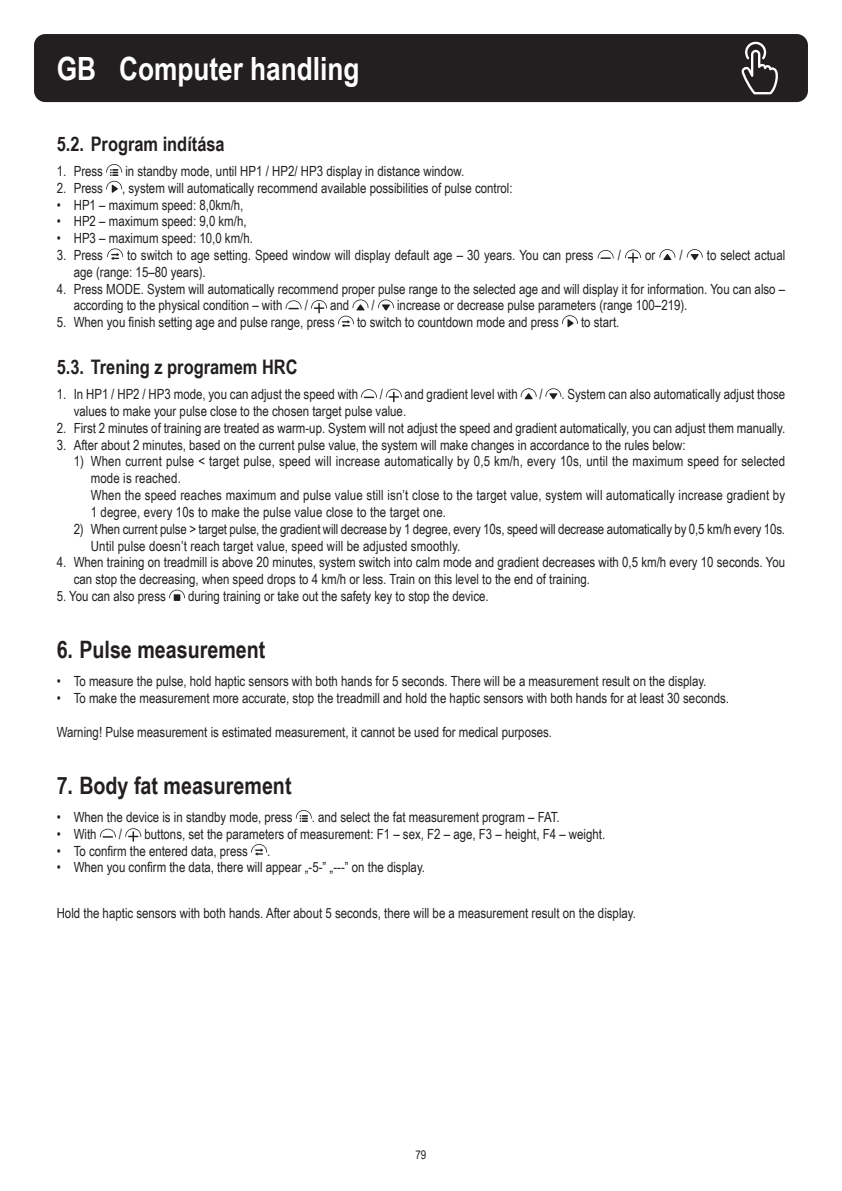
<style>
.page{position:relative;width:842px;height:1191px;background:#fff}
.page>*{position:absolute;margin:0;border:0;box-sizing:border-box;transform-origin:0 0}
.t1{font:700 32px "Arial Narrow";color:#fff}
.t2{font:700 24px "Arial Narrow";color:#231f20}
.t3{font:700 20px "Arial Narrow";color:#231f20}
.t4{font:14px/16.8px "Arial Narrow";color:#231f20}
.t5{font:12px "Arial Narrow";color:#231f20}
</style>
<div class="page">
<div style="left:34px;top:34px;width:774px;height:68px;background:#231f20;border-radius:11px"></div>
<svg style="left:106px;top:164px;width:16px;height:29px"></svg>
<svg style="left:107px;top:248px;width:16px;height:12px"></svg>
<svg style="left:598px;top:250px;width:16px;height:9px"></svg>
<svg style="left:625px;top:249px;width:16px;height:14px"></svg>
<svg style="left:659px;top:249px;width:16px;height:11px"></svg>
<svg style="left:687px;top:249px;width:16px;height:11px"></svg>
<svg style="left:286px;top:300px;width:16px;height:9px"></svg>
<svg style="left:311px;top:300px;width:16px;height:13px"></svg>
<svg style="left:353px;top:299px;width:15px;height:11px"></svg>
<svg style="left:378px;top:299px;width:16px;height:11px"></svg>
<svg style="left:338px;top:316px;width:16px;height:11px"></svg>
<svg style="left:562px;top:315px;width:16px;height:12px"></svg>
<svg style="left:361px;top:389px;width:16px;height:9px"></svg>
<svg style="left:386px;top:389px;width:16px;height:13px"></svg>
<svg style="left:521px;top:388px;width:16px;height:11px"></svg>
<svg style="left:545px;top:388px;width:16px;height:11px"></svg>
<div style="left:174px;top:594px;width:6px;height:7px;background:#231f20"></div>
<svg style="left:169px;top:589px;width:16px;height:9px"></svg>
<svg style="left:296px;top:810px;width:16px;height:12px"></svg>
<svg style="left:100px;top:828px;width:16px;height:9px"></svg>
<svg style="left:125px;top:828px;width:16px;height:13px"></svg>
<svg style="left:251px;top:844px;width:16px;height:11px"></svg>
<svg style="left:741px;top:42px;width:37px;height:52px"></svg>
<h1 class="t1" style="left:57px;top:44px;width:304px">GB Computer handling</h1>
<h3 class="t3" style="left:57px;top:128px;width:169px">5.2. Program indítása</h3>
<p class="t4" style="left:57px;top:162px;width:48px">1. Press</p>
<p class="t4" style="left:125px;top:162px;width:340px">in standby mode, until HP1 / HP2/ HP3 display in distance window.</p>
<p class="t4" style="left:57px;top:179px;width:48px">2. Press</p>
<p class="t4" style="left:122px;top:179px;width:392px">, system will automatically recommend available possibilities of pulse control:</p>
<p class="t4" style="left:57px;top:196px;width:188px">• HP1 – maximum speed: 8,0km/h,</p>
<p class="t4" style="left:57px;top:212px;width:191px">• HP2 – maximum speed: 9,0 km/h,</p>
<p class="t4" style="left:57px;top:229px;width:198px">• HP3 – maximum speed: 10,0 km/h.</p>
<p class="t4" style="left:57px;top:246px;width:48px">3. Press</p>
<p class="t4" style="left:127px;top:246px;width:468px">to switch to age setting. Speed window will display default age – 30 years. You can press</p>
<p class="t4" style="left:618px;top:246px;width:5px">/</p>
<p class="t4" style="left:645px;top:246px;width:12px">or</p>
<p class="t4" style="left:679px;top:246px;width:5px">/</p>
<p class="t4" style="left:707px;top:246px;width:80px">to select actual</p>
<p class="t4" style="left:74px;top:263px;width:134px">age (range: 15–80 years).</p>
<p class="t4" style="left:74px;top:280px;width:713px;text-indent:-17px">4. Press MODE. System will automatically recommend proper pulse range to the selected age and will display it for information. You can also – according to the physical condition – with</p>
<p class="t4" style="left:305px;top:296px;width:5px">/</p>
<p class="t4" style="left:330px;top:296px;width:21px">and</p>
<p class="t4" style="left:372px;top:296px;width:5px">/</p>
<p class="t4" style="left:397px;top:296px;width:292px">increase or decrease pulse parameters (range 100–219).</p>
<p class="t4" style="left:57px;top:313px;width:280px">5. When you finish setting age and pulse range, press</p>
<p class="t4" style="left:357px;top:313px;width:203px">to switch to countdown mode and press</p>
<p class="t4" style="left:581px;top:313px;width:40px">to start.</p>
<h3 class="t3" style="left:57px;top:352px;width:242px">5.3. Trening z programem HRC</h3>
<p class="t4" style="left:57px;top:385px;width:303px">1. In HP1 / HP2 / HP3 mode, you can adjust the speed with</p>
<p class="t4" style="left:380px;top:385px;width:5px">/</p>
<p class="t4" style="left:405px;top:385px;width:115px">and gradient level with</p>
<p class="t4" style="left:539px;top:385px;width:5px">/</p>
<p class="t4" style="left:561px;top:385px;width:225px">. System can also automatically adjust those</p>
<p class="t4" style="left:74px;top:402px;width:334px">values to make your pulse close to the chosen target pulse value.</p>
<p class="t4" style="left:57px;top:419px;width:730px">2. First 2 minutes of training are treated as warm-up. System will not adjust the speed and gradient automatically, you can adjust them manually.</p>
<p class="t4" style="left:57px;top:436px;width:630px">3. After about 2 minutes, based on the current pulse value, the system will make changes in accordance to the rules below:</p>
<p class="t4" style="left:91px;top:452px;width:696px;text-indent:-17px">1) When current pulse &lt; target pulse, speed will increase automatically by 0,5 km/h, every 10s, until the maximum speed for selected mode is reached.<br>When the speed reaches maximum and pulse value still isn’t close to the target value, system will automatically increase gradient by 1 degree, every 10s to make the pulse value close to the target one.</p>
<p class="t4" style="left:91px;top:520px;width:696px;text-indent:-17px">2) When current pulse &gt; target pulse, the gradient will decrease by 1 degree, every 10s, speed will decrease automatically by 0,5 km/h every 10s.<br>Until pulse doesn’t reach target value, speed will be adjusted smoothly.</p>
<p class="t4" style="left:74px;top:553px;width:713px;text-indent:-17px">4. When training on treadmill is above 20 minutes, system switch into calm mode and gradient decreases with 0,5 km/h every 10 seconds. You can stop the decreasing, when speed drops to 4 km/h or less. Train on this level to the end of training.</p>
<p class="t4" style="left:57px;top:587px;width:111px">5. You can also press</p>
<p class="t4" style="left:188px;top:587px;width:302px">during training or take out the safety key to stop the device.</p>
<h2 class="t2" style="left:57px;top:631px;width:210px">6. Pulse measurement</h2>
<p class="t4" style="left:57px;top:672px;width:651px">• To measure the pulse, hold haptic sensors with both hands for 5 seconds. There will be a measurement result on the display.</p>
<p class="t4" style="left:57px;top:689px;width:674px">• To make the measurement more accurate, stop the treadmill and hold the haptic sensors with both hands for at least 30 seconds.</p>
<p class="t4" style="left:57px;top:723px;width:497px">Warning! Pulse measurement is estimated measurement, it cannot be used for medical purposes.</p>
<h2 class="t2" style="left:57px;top:767px;width:236px">7. Body fat measurement</h2>
<p class="t4" style="left:57px;top:808px;width:237px">• When the device is in standby mode, press</p>
<p class="t4" style="left:312px;top:808px;width:250px">. and select the fat measurement program – FAT.</p>
<p class="t4" style="left:57px;top:825px;width:41px">• With</p>
<p class="t4" style="left:119px;top:825px;width:5px">/</p>
<p class="t4" style="left:144px;top:825px;width:462px">buttons, set the parameters of measurement: F1 – sex, F2 – age, F3 – height, F4 – weight.</p>
<p class="t4" style="left:57px;top:841px;width:193px">• To confirm the entered data, press</p>
<p class="t4" style="left:267px;top:841px;width:3px">.</p>
<p class="t4" style="left:57px;top:858px;width:370px">• When you confirm the data, there will appear „-5-” „---” on the display.</p>
<p class="t4" style="left:57px;top:903px;width:581px">Hold the haptic sensors with both hands. After about 5 seconds, there will be a measurement result on the display.</p>
<p class="t5" style="left:415px;top:1145px;width:12px">79</p>
</div>
